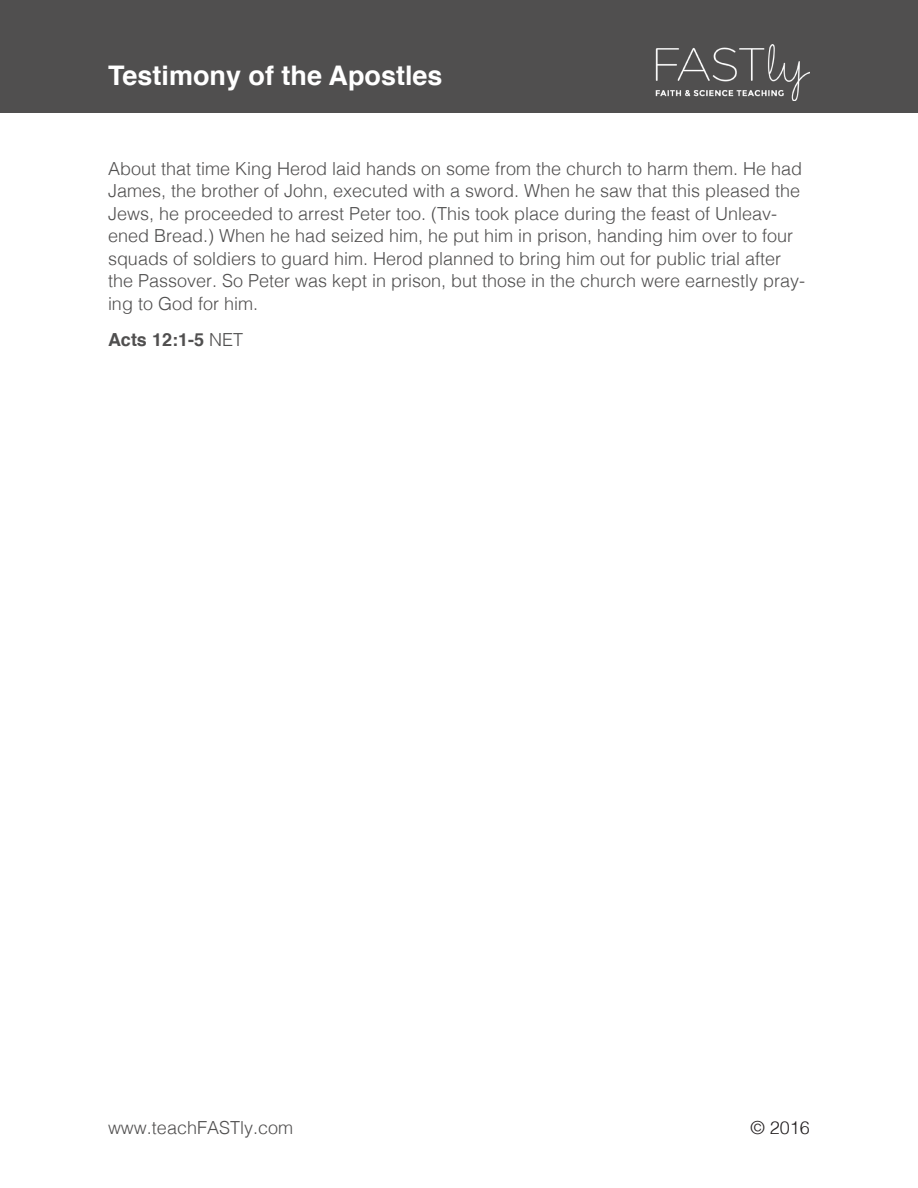
<style>
.page{position:relative;width:918px;height:1188px;background:#fff}
.page>*{position:absolute;margin:0;border:0;box-sizing:border-box;transform-origin:0 0}
.t1{font:700 27px "Helvetica";color:#fff}
.t2{font:300 18px/22.5px "Helvetica";color:#504f4f}
.t3{font:700 18px "Helvetica";color:#504f4f}
.t4{font:300 18px "Helvetica";color:#231f20}
.s1{font-weight:300}
</style>
<div class="page">
<div style="left:0;top:0;width:918px;height:112px;background:#504f4f"></div>
<img style="left:655px;top:45px;width:155px;height:56px">
<h1 class="t1" style="left:108px;top:54px;width:336px">Testimony of the Apostles</h1>
<p class="t2" style="left:108px;top:156px;width:699px">About that time King Herod laid hands on some from the church to harm them. He had James, the brother of John, executed with a sword. When he saw that this pleased the Jews, he proceeded to arrest Peter too. (This took place during the feast of Unleav&shy;ened Bread.) When he had seized him, he put him in prison, handing him over to four squads of soldiers to guard him. Herod planned to bring him out for public trial after the Passover. So Peter was kept in prison, but those in the church were earnestly pray&shy;ing to God for him.</p>
<p class="t3" style="left:108px;top:325px;width:137px">Acts 12:1-5 <span class="s1">NET</span></p>
<p class="t2" style="left:108px;top:1115px;width:187px">www.teachFASTly.com</p>
<p class="t4" style="left:751px;top:1112px;width:61px">© 2016</p>
</div>
